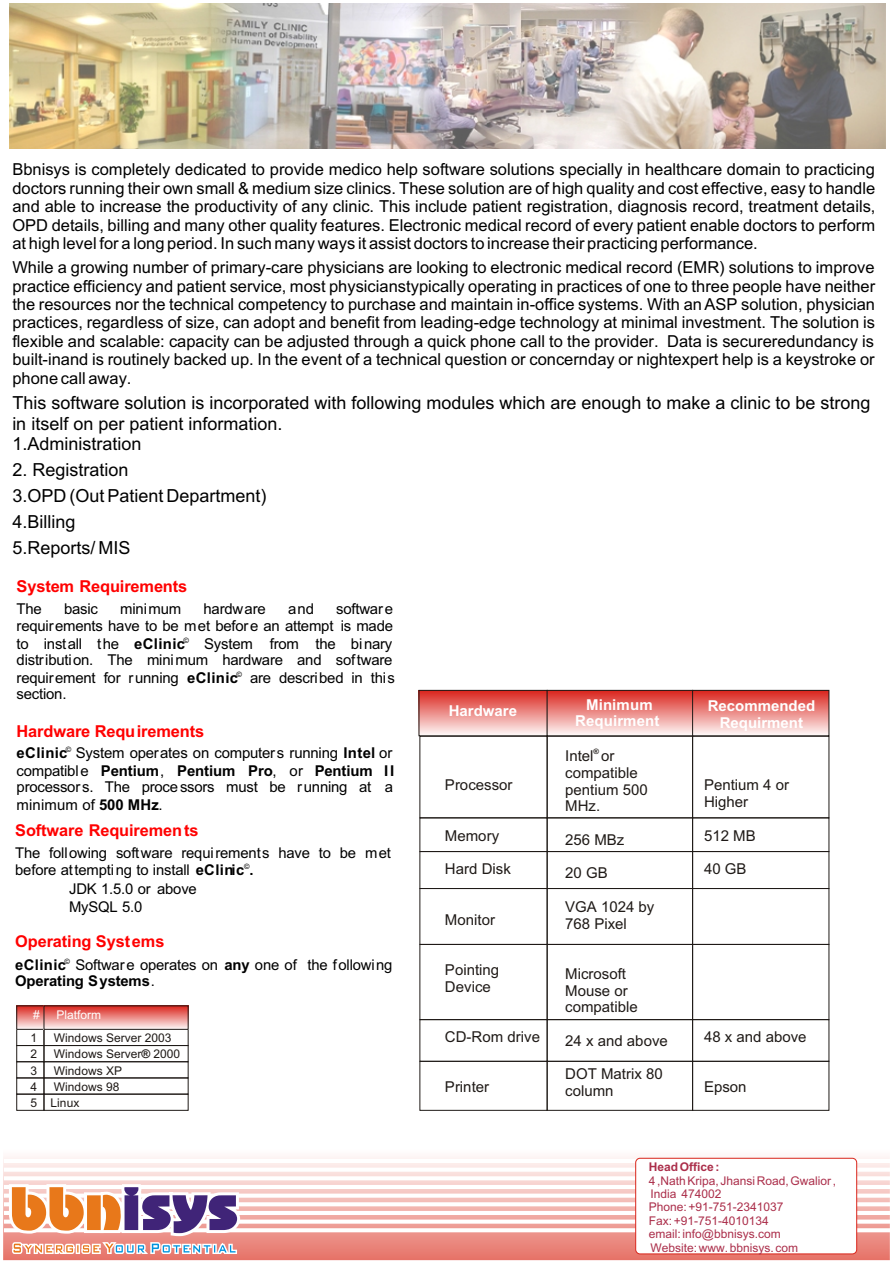
<style>
.page{position:relative;width:894px;height:1263px;background:#fff}
.page>*{position:absolute;margin:0;border:0;box-sizing:border-box;transform-origin:0 0}
.t1{font:18px/26.1px "Arial";color:#000}
.t2{font:16.5px/18.5px "Arial";color:#000;text-align:justify}
.t3{font:700 16.5px "Arial";letter-spacing:-.01em;color:#f00}
.t4{font:700 16.35px "Arial";letter-spacing:-.005em;color:#f00}
.t5{font:15px/16.5px "Arial";letter-spacing:-.015em;color:#000}
.t6{font:15px/16.8px "Arial";color:#1f1a17}
.t7{font:700 15px/16.8px "Arial";color:#fff;text-align:center}
.t8{font:14.85px/16.4px "Arial";letter-spacing:-.01em;color:#000}
.t9{font:12px/13.4px "Arial";color:#ab2e4a}
.t10{font:12px/16.2px "Arial";color:#1f1a17}
.t11{font:700 12px "Arial";color:#ab2e4a}
.t12{font:12px "Arial";color:#fff}
.t13{font:700 7.5px "Arial";color:#1f1a17}
.s1{font-weight:700}
</style>
<div class="page">
<div style="left:44px;top:1094px;width:144px;height:17px;border:1px solid #1f1a17"></div>
<div style="left:44px;top:1062px;width:144px;height:16px;border:1px solid #1f1a17"></div>
<div style="left:44px;top:1045px;width:144px;height:17px;border:1px solid #1f1a17"></div>
<div style="left:44px;top:1029px;width:144px;height:17px;border:1px solid #1f1a17"></div>
<div style="left:17px;top:1094px;width:27px;height:17px;border:1px solid #1f1a17"></div>
<div style="left:17px;top:1062px;width:27px;height:16px;border:1px solid #1f1a17"></div>
<div style="left:17px;top:1045px;width:27px;height:17px;border:1px solid #1f1a17"></div>
<div style="left:17px;top:1029px;width:27px;height:17px;border:1px solid #1f1a17"></div>
<svg style="left:19px;top:1008px;width:23px;height:20px"></svg>
<svg style="left:46px;top:1008px;width:140px;height:20px;background:#ec918d"></svg>
<div style="left:44px;top:1006px;width:144px;height:24px;border:1px solid #1f1a17"></div>
<div style="left:420px;top:736px;width:127px;height:82px;border:1px solid #1f1a17"></div>
<div style="left:420px;top:851px;width:127px;height:38px;border:1px solid #1f1a17"></div>
<div style="left:420px;top:888px;width:127px;height:57px;border:1px solid #1f1a17"></div>
<div style="left:420px;top:944px;width:127px;height:76px;border:1px solid #1f1a17"></div>
<div style="left:420px;top:1019px;width:127px;height:42px;border:1px solid #1f1a17"></div>
<div style="left:420px;top:1061px;width:127px;height:50px;border:1px solid #1f1a17"></div>
<div style="left:547px;top:736px;width:146px;height:82px;border:1px solid #1f1a17"></div>
<div style="left:547px;top:851px;width:146px;height:38px;border:1px solid #1f1a17"></div>
<div style="left:547px;top:888px;width:146px;height:57px;border:1px solid #1f1a17"></div>
<div style="left:547px;top:944px;width:146px;height:76px;border:1px solid #1f1a17"></div>
<div style="left:547px;top:1019px;width:146px;height:42px;border:1px solid #1f1a17"></div>
<div style="left:547px;top:1061px;width:146px;height:50px;border:1px solid #1f1a17"></div>
<div style="left:692px;top:736px;width:137px;height:82px;border:1px solid #1f1a17"></div>
<div style="left:692px;top:851px;width:137px;height:38px;border:1px solid #1f1a17"></div>
<div style="left:692px;top:888px;width:137px;height:57px;border:1px solid #1f1a17"></div>
<div style="left:692px;top:944px;width:137px;height:76px;border:1px solid #1f1a17"></div>
<div style="left:692px;top:1019px;width:137px;height:42px;border:1px solid #1f1a17"></div>
<div style="left:692px;top:1061px;width:137px;height:50px;border:1px solid #1f1a17"></div>
<div style="left:419px;top:690px;width:128px;height:46px;background:linear-gradient(to bottom,#da231b,#fef5f5)"></div>
<div style="left:419px;top:690px;width:128px;height:46px;border:1px solid #1f1a17"></div>
<div style="left:547px;top:690px;width:146px;height:46px;background:linear-gradient(to bottom,#da231b,#fef5f5)"></div>
<div style="left:547px;top:690px;width:146px;height:46px;border:1px solid #1f1a17"></div>
<div style="left:693px;top:690px;width:136px;height:46px;background:linear-gradient(to bottom,#da231b,#fef5f5)"></div>
<div style="left:692px;top:690px;width:137px;height:46px;border:1px solid #1f1a17"></div>
<svg style="left:3px;top:1157px;width:887px;height:103px"></svg>
<svg style="left:5px;top:1181px;width:240px;height:77px"></svg>
<div style="left:636px;top:1158px;width:221px;height:96px;background:#fff;border:1px solid #d9261c;border-radius:4px"></div>
<img style="left:9px;top:4px;width:876px;height:145px">
<p class="t2" style="left:12px;top:162px;width:865px">Bbnisys is completely dedicated to provide medico help software solutions specially in healthcare domain to practicing doctors running their own small &amp; medium size clinics. These solution are of high quality and cost effective, easy to handle and able to increase the productivity of any clinic. This include patient registration, diagnosis record, treatment details, OPD details, billing and many other quality features. Electronic medical record of every patient enable doctors to perform at high level for a long period. In such many ways it assist doctors to increase their practicing performance.</p>
<p class="t2" style="left:12px;top:260px;width:864px">While a growing number of primary-care physicians are looking to electronic medical record (EMR) solutions to improve practice efficiency and patient service, most physicianstypically operating in practices of one to three people have neither the resources nor the technical competency to purchase and maintain in-office systems. With an ASP solution, physician practices, regardless of size, can adopt and benefit from leading-edge technology at minimal investment. The solution is flexible and scalable: capacity can be adjusted through a quick phone call to the provider. Data is secureredundancy is built-inand is routinely backed up. In the event of a technical question or concernday or nightexpert help is a keystroke or phone call away.</p>
<p class="t1" style="left:12px;top:395px;width:860px;line-height:20.1px">This software solution is incorporated with following modules which are enough to make a clinic to be strong in itself on per patient information.<br>1.Administration</p>
<p class="t1" style="left:12px;top:458px;width:256px">2. Registration<br>3.OPD (Out Patient Department)<br>4.Billing<br>5.Reports/ MIS</p>
<p class="t3" style="left:17px;top:580px;width:172px">System Requirements</p>
<p class="t5" style="left:17px;top:602px;width:27px">The</p>
<p class="t5" style="left:64px;top:602px;width:35px">basic</p>
<p class="t5" style="left:120px;top:602px;width:63px">minimum</p>
<p class="t5" style="left:204px;top:602px;width:64px">hardware</p>
<p class="t5" style="left:288px;top:602px;width:28px">and</p>
<p class="t5" style="left:17px;top:602px;width:378px;text-align:right">software<br>requirements have to be met before an attempt is made</p>
<p class="t5" style="left:17px;top:636px;width:377px">to install the <span class="s1">eClinic</span><sup>©</sup> System from the binary distribution. The minimum hardware and software</p>
<p class="t5" style="left:17px;top:671px;width:380px">requirement for running <span class="s1">eClinic</span><sup>©</sup> are described in this section.</p>
<p class="t3" style="left:17px;top:725px;width:189px">Hardware Requirements</p>
<p class="t5" style="left:17px;top:745px;width:379px;line-height:17.9px"><span class="s1">eClinic</span><sup>©</sup> System operates on computers running <span class="s1">Intel</span> or compatible <span class="s1">Pentium</span>, <span class="s1">Pentium Pro</span>, or <span class="s1">Pentium II</span></p>
<p class="t5" style="left:17px;top:779px;width:378px;line-height:17.9px">processors. The processors must be running at a minimum of <span class="s1">500 MHz</span>.</p>
<p class="t4" style="left:15px;top:824px;width:185px">Software Requirements</p>
<p class="t8" style="left:15px;top:846px;width:377px">The following software requirements have to be met before attempting to install <span class="s1">eClinic</span><sup>©</sup><span class="s1">.</span></p>
<p class="t8" style="left:69px;top:881px;width:129px;line-height:17.9px">JDK 1.5.0 or above<br>MySQL 5.0</p>
<p class="t4" style="left:15px;top:936px;width:151px">Operating Systems</p>
<p class="t8" style="left:15px;top:958px;width:379px"><span class="s1">eClinic</span><sup>©</sup> Software operates on <span class="s1">any</span> one of the following<br><span class="s1">Operating Systems</span>.</p>
<p class="t7" style="left:449px;top:703px;width:70px">Hardware</p>
<p class="t7" style="left:575px;top:697px;width:86px">Minimum<br>Requirment</p>
<p class="t7" style="left:708px;top:699px;width:109px">Recommended<br>Requirment</p>
<p class="t13" style="left:594px;top:748px;width:7px">®</p>
<p class="t6" style="left:565px;top:749px;width:84px">Intel or compatible pentium 500<br>MHz.</p>
<p class="t6" style="left:565px;top:833px;width:61px">256 MBz</p>
<p class="t6" style="left:565px;top:866px;width:44px">20 GB</p>
<p class="t6" style="left:565px;top:900px;width:91px">VGA 1024 by<br>768 Pixel</p>
<p class="t6" style="left:565px;top:967px;width:74px">Microsoft<br>Mouse or compatible</p>
<p class="t6" style="left:565px;top:1034px;width:104px">24 x and above</p>
<p class="t6" style="left:565px;top:1067px;width:99px">DOT Matrix 80 column</p>
<p class="t6" style="left:445px;top:778px;width:69px">Processor</p>
<p class="t6" style="left:445px;top:828px;width:56px">Memory</p>
<p class="t6" style="left:445px;top:862px;width:67px">Hard Disk</p>
<p class="t6" style="left:445px;top:912px;width:52px">Monitor</p>
<p class="t6" style="left:445px;top:962px;width:56px">Pointing<br>Device</p>
<p class="t6" style="left:445px;top:1030px;width:97px">CD-Rom drive</p>
<p class="t6" style="left:445px;top:1080px;width:46px">Printer</p>
<p class="t6" style="left:704px;top:778px;width:87px">Pentium 4 or<br>Higher</p>
<p class="t6" style="left:704px;top:828px;width:53px">512 MB</p>
<p class="t6" style="left:704px;top:862px;width:44px">40 GB</p>
<p class="t12" style="left:33px;top:1010px;width:8px">#</p>
<p class="t12" style="left:56px;top:1010px;width:46px">Platform</p>
<p class="t6" style="left:704px;top:1030px;width:104px">48 x and above</p>
<p class="t6" style="left:704px;top:1080px;width:44px">Epson</p>
<p class="t10" style="left:31px;top:1031px;width:8px">1</p>
<p class="t10" style="left:54px;top:1031px;width:119px">Windows Server 2003</p>
<p class="t10" style="left:31px;top:1047px;width:8px">2</p>
<p class="t10" style="left:54px;top:1047px;width:128px">Windows Server<span class="s1">®</span> 2000</p>
<p class="t10" style="left:31px;top:1063px;width:8px">3</p>
<p class="t10" style="left:54px;top:1063px;width:70px">Windows XP</p>
<p class="t10" style="left:31px;top:1080px;width:8px">4</p>
<p class="t10" style="left:31px;top:1080px;width:90px;text-indent:23px">Windows 98<br>5 Linux</p>
<p class="t11" style="left:649px;top:1163px;width:72px">Head Office :</p>
<p class="t9" style="left:649px;top:1175px;width:189px">4 ,Nath Kripa, Jhansi Road, Gwalior ,<br>India 474002<br>Phone: +91-751-2341037<br>Fax: +91-751-4010134<br>email: info@bbnisys.com<br>Website: www. bbnisys. com</p>
</div>
